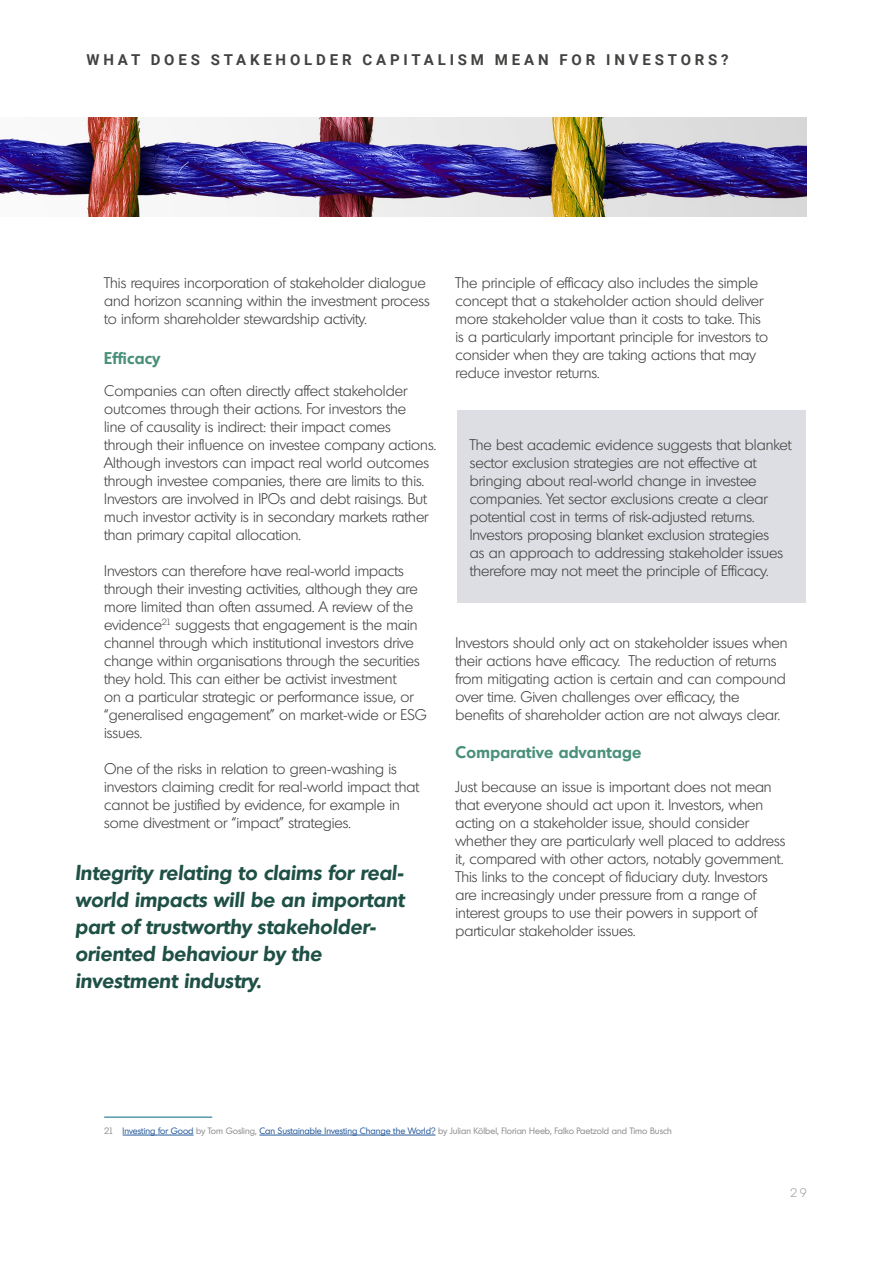
<style>
.page{position:relative;width:893px;height:1263px;background:#fff}
.page>*{position:absolute;margin:0;border:0;box-sizing:border-box;transform-origin:0 0}
.t1{font:italic 700 21px/27px "Montreal Serial";color:#1e5045}
.t2{font:700 16.5px "Montreal Serial";letter-spacing:.02em;color:#4a907b}
.t3{font:300 15px/18px "Montreal Serial";color:#424241}
.t4{font:700 15px "Roboto";letter-spacing:.255em;color:#424241}
.t5{font:300 12px "Montreal Serial";color:#9a9a9a}
.t6{font:9px "Montreal Serial";color:#8f8f8f}
.s1{color:#275b9b}
</style>
<div class="page">
<img style="left:0;top:117px;width:807px;height:99px">
<hr style="left:104px;top:1117px;width:108px;height:1px;background:#016882">
<hr style="left:123px;top:1135px;width:71px;height:1px;background:#275b9b">
<hr style="left:259px;top:1135px;width:176px;height:1px;background:#275b9b">
<div style="left:457px;top:410px;width:348px;height:192px;background:#dddee3"></div>
<p class="t4" style="left:86px;top:49px;width:644px">WHAT DOES STAKEHOLDER CAPITALISM MEAN FOR INVESTORS?</p>
<p class="t3" style="left:104px;top:274px;width:327px">This requires incorporation of stakeholder dialogue and horizon scanning within the investment process to inform shareholder stewardship activity.</p>
<p class="t2" style="left:104px;top:347px;width:57px">Efficacy</p>
<p class="t3" style="left:104px;top:382px;width:333px">Companies can often directly affect stakeholder outcomes through their actions. For investors the<br>line of causality is indirect: their impact comes through their influence on investee company actions.<br>Although investors can impact real world outcomes through investee companies, there are limits to this.<br>Investors are involved in IPOs and debt raisings. But much investor activity is in secondary markets rather than primary capital allocation.</p>
<p class="t3" style="left:104px;top:562px;width:324px">Investors can therefore have real-world impacts through their investing activities, although they are more limited than often assumed. A review of the evidence<sup>21</sup> suggests that engagement is the main channel through which institutional investors drive change within organisations through the securities they hold. This can either be activist investment<br>on a particular strategic or performance issue, or “generalised engagement” on market-wide or ESG issues.</p>
<p class="t3" style="left:104px;top:760px;width:316px">One of the risks in relation to green-washing is investors claiming credit for real-world impact that cannot be justified by evidence, for example in some divestment or “impact” strategies.</p>
<h1 class="t1" style="left:75px;top:858px;width:331px">Integrity relating to claims for real&shy;world impacts will be an important part of trustworthy stakeholder&shy;oriented behaviour by the investment industry.</h1>
<p class="t3" style="left:455px;top:274px;width:314px">The principle of efficacy also includes the simple concept that a stakeholder action should deliver more stakeholder value than it costs to take. This is a particularly important principle for investors to consider when they are taking actions that may reduce investor returns.</p>
<p class="t3" style="left:470px;top:436px;width:323px">The best academic evidence suggests that blanket sector exclusion strategies are not effective at bringing about real-world change in investee companies. Yet sector exclusions create a clear potential cost in terms of risk-adjusted returns.<br>Investors proposing blanket exclusion strategies<br>as an approach to addressing stakeholder issues therefore may not meet the principle of Efficacy.</p>
<p class="t3" style="left:455px;top:634px;width:333px">Investors should only act on stakeholder issues when their actions have efficacy. The reduction of returns from mitigating action is certain and can compound over time. Given challenges over efficacy, the benefits of shareholder action are not always clear.</p>
<p class="t2" style="left:455px;top:741px;width:187px">Comparative advantage</p>
<p class="t3" style="left:455px;top:778px;width:331px">Just because an issue is important does not mean that everyone should act upon it. Investors, when acting on a stakeholder issue, should consider whether they are particularly well placed to address it, compared with other actors, notably government.<br>This links to the concept of fiduciary duty. Investors are increasingly under pressure from a range of interest groups to use their powers in support of particular stakeholder issues.</p>
<p class="t6" style="left:104px;top:1125px;width:569px">21 <span class="s1">Investing for Good</span> by Tom Gosling, <span class="s1">Can Sustainable Investing Change the World?</span> by Julian Kölbel, Florian Heeb, Falko Paetzold and Timo Busch</p>
<p class="t5" style="left:790px;top:1185px;width:18px">29</p>
</div>
